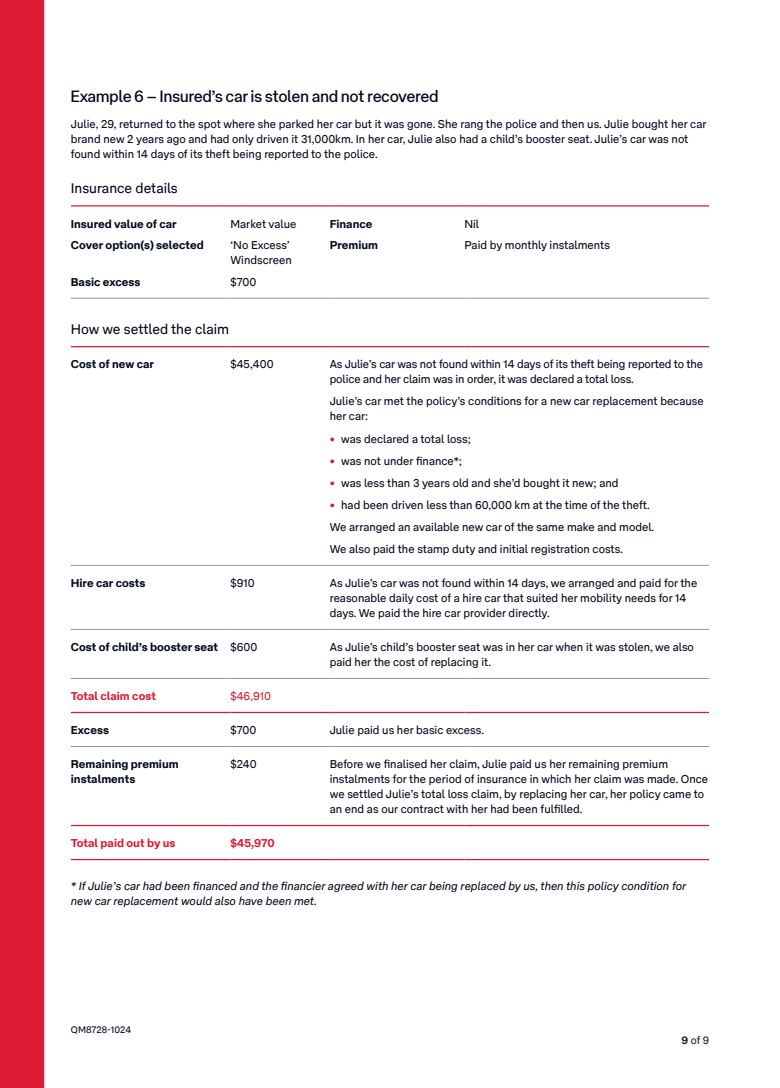
<style>
.page{position:relative;width:780px;height:1088px;background:#fff}
.page>*{position:absolute;margin:0;border:0;box-sizing:border-box;transform-origin:0 0}
.t1{font:16.25px "AP Type Pro Display";letter-spacing:.01em;color:#000a1d}
.t2{font:13.75px "AP Type Pro Text";color:#000a1d}
.t3{font:11.25px/15px "AP Type Pro Text";color:#000a1d}
.t4{font:700 11.25px "AP Type Pro Text";color:#000a1d}
.t5{font:italic 11.25px/15px "AP Type Pro Text";color:#000a1d}
.t6{font:700 11.25px "AP Type Pro Text";color:#dc1a32}
.t7{font:11.25px "AP Type Pro Text";color:#dc1a32}
.t8{font:10.62px "AP Type Pro Text";color:#231f20}
.t9{font:9.38px "AP Type Pro Text";color:#000a1d}
.s1{font-weight:700;font-size:12.5px;color:#dc1a32}
.s2{font-weight:400}
.s3{font-weight:700}
</style>
<div class="page">
<div style="left:0;top:0;width:44px;height:1088px;background:#dc1a32"></div>
<hr style="left:71px;top:859px;width:159px;height:1px;background:#dc1a32">
<hr style="left:230px;top:859px;width:100px;height:1px;background:#dc1a32">
<hr style="left:330px;top:859px;width:134px;height:1px;background:#dc1a32">
<hr style="left:464px;top:859px;width:245px;height:1px;background:#dc1a32">
<hr style="left:71px;top:825px;width:159px;height:1px;background:#dc1a32">
<hr style="left:230px;top:825px;width:100px;height:1px;background:#dc1a32">
<hr style="left:330px;top:825px;width:134px;height:1px;background:#dc1a32">
<hr style="left:464px;top:825px;width:245px;height:1px;background:#dc1a32">
<hr style="left:71px;top:712px;width:159px;height:1px;background:#dc1a32">
<hr style="left:230px;top:712px;width:100px;height:1px;background:#dc1a32">
<hr style="left:330px;top:712px;width:134px;height:1px;background:#dc1a32">
<hr style="left:464px;top:712px;width:245px;height:1px;background:#dc1a32">
<hr style="left:71px;top:346px;width:159px;height:1px;background:#dc1a32">
<hr style="left:230px;top:346px;width:100px;height:1px;background:#dc1a32">
<hr style="left:330px;top:346px;width:134px;height:1px;background:#dc1a32">
<hr style="left:464px;top:346px;width:245px;height:1px;background:#dc1a32">
<hr style="left:71px;top:205px;width:159px;height:1px;background:#dc1a32">
<hr style="left:230px;top:205px;width:100px;height:1px;background:#dc1a32">
<hr style="left:330px;top:205px;width:134px;height:1px;background:#dc1a32">
<hr style="left:464px;top:205px;width:245px;height:1px;background:#dc1a32">
<hr style="left:71px;top:298px;width:159px;height:1px;background:#939598">
<hr style="left:230px;top:298px;width:100px;height:1px;background:#939598">
<hr style="left:330px;top:298px;width:134px;height:1px;background:#939598">
<hr style="left:464px;top:298px;width:245px;height:1px;background:#939598">
<hr style="left:71px;top:746px;width:159px;height:1px;background:#939598">
<hr style="left:330px;top:746px;width:134px;height:1px;background:#939598">
<hr style="left:464px;top:746px;width:245px;height:1px;background:#939598">
<hr style="left:230px;top:746px;width:100px;height:1px;background:#939598">
<hr style="left:71px;top:678px;width:159px;height:1px;background:#939598">
<hr style="left:330px;top:678px;width:134px;height:1px;background:#939598">
<hr style="left:464px;top:678px;width:245px;height:1px;background:#939598">
<hr style="left:230px;top:678px;width:100px;height:1px;background:#939598">
<hr style="left:71px;top:629px;width:159px;height:1px;background:#939598">
<hr style="left:330px;top:629px;width:134px;height:1px;background:#939598">
<hr style="left:464px;top:629px;width:245px;height:1px;background:#939598">
<hr style="left:230px;top:629px;width:100px;height:1px;background:#939598">
<hr style="left:71px;top:565px;width:159px;height:1px;background:#939598">
<hr style="left:330px;top:565px;width:134px;height:1px;background:#939598">
<hr style="left:464px;top:565px;width:245px;height:1px;background:#939598">
<hr style="left:230px;top:565px;width:100px;height:1px;background:#939598">
<p class="t1" style="left:71px;top:83px;width:369px">Example 6 – Insured’s car is stolen and not recovered</p>
<p class="t3" style="left:71px;top:115px;width:637px">Julie, 29, returned to the spot where she parked her car but it was gone. She rang the police and then us. Julie bought her car brand new 2 years ago and had only driven it 31,000km. In her car, Julie also had a child’s booster seat. Julie’s car was not found within 14 days of its theft being reported to the police.</p>
<p class="t2" style="left:71px;top:177px;width:108px">Insurance details</p>
<p class="t4" style="left:71px;top:214px;width:107px">Insured value of car</p>
<p class="t3" style="left:230px;top:215px;width:68px">Market value</p>
<p class="t4" style="left:330px;top:214px;width:44px">Finance</p>
<p class="t3" style="left:464px;top:215px;width:16px">Nil</p>
<p class="t4" style="left:71px;top:236px;width:134px">Cover option(s) selected</p>
<p class="t3" style="left:230px;top:237px;width:63px">‘No Excess’<br>Windscreen</p>
<p class="t4" style="left:330px;top:236px;width:50px">Premium</p>
<p class="t3" style="left:464px;top:237px;width:147px">Paid by monthly instalments</p>
<p class="t4" style="left:71px;top:272px;width:71px">Basic excess</p>
<p class="t3" style="left:230px;top:273px;width:27px">$700</p>
<p class="t2" style="left:71px;top:318px;width:160px">How we settled the claim</p>
<p class="t4" style="left:71px;top:355px;width:85px">Cost of new car</p>
<p class="t3" style="left:230px;top:356px;width:45px">$45,400</p>
<p class="t3" style="left:330px;top:356px;width:375px">As Julie’s car was not found within 14 days of its theft being reported to the</p>
<p class="t3" style="left:330px;top:367px;width:375px;line-height:22.1px">police and her claim was in order, it was declared a total loss.<br>Julie’s car met the policy’s conditions for a new car replacement because</p>
<p class="t3" style="left:330px;top:408px;width:40px">her car:</p>
<p class="t3" style="left:330px;top:430px;width:143px"><span class="s1">•</span> was declared a total loss;</p>
<p class="t3" style="left:330px;top:452px;width:134px"><span class="s1">•</span> was not under finance*;</p>
<p class="t3" style="left:330px;top:474px;width:290px"><span class="s1">•</span> was less than 3 years old and she’d bought it new; and</p>
<p class="t3" style="left:330px;top:496px;width:321px"><span class="s1">•</span> had been driven less than 60,000 km at the time of the theft.</p>
<p class="t3" style="left:330px;top:515px;width:326px;line-height:22.1px">We arranged an available new car of the same make and model.<br>We also paid the stamp duty and initial registration costs.</p>
<p class="t4" style="left:71px;top:574px;width:76px">Hire car costs</p>
<p class="t3" style="left:230px;top:574px;width:26px">$910</p>
<p class="t3" style="left:330px;top:574px;width:369px">As Julie’s car was not found within 14 days, we arranged and paid for the reasonable daily cost of a hire car that suited her mobility needs for 14</p>
<p class="t3" style="left:330px;top:604px;width:221px">days. We paid the hire car provider directly.</p>
<p class="t4" style="left:71px;top:638px;width:188px">Cost of child’s booster seat <span class="s2">$600</span></p>
<p class="t3" style="left:330px;top:638px;width:366px">As Julie’s child’s booster seat was in her car when it was stolen, we also paid her the cost of replacing it.</p>
<h5 class="t6" style="left:71px;top:687px;width:87px">Total claim cost</h5>
<h5 class="t7" style="left:230px;top:687px;width:42px">$46,910</h5>
<p class="t4" style="left:71px;top:721px;width:40px">Excess</p>
<p class="t3" style="left:230px;top:721px;width:27px">$700</p>
<p class="t3" style="left:330px;top:721px;width:156px">Julie paid us her basic excess.</p>
<p class="t4" style="left:71px;top:755px;width:109px">Remaining premium</p>
<p class="t3" style="left:230px;top:755px;width:28px">$240</p>
<p class="t3" style="left:330px;top:755px;width:340px">Before we finalised her claim, Julie paid us her remaining premium</p>
<p class="t4" style="left:71px;top:770px;width:66px">instalments</p>
<p class="t3" style="left:330px;top:770px;width:380px">instalments for the period of insurance in which her claim was made. Once</p>
<p class="t3" style="left:330px;top:785px;width:376px">we settled Julie’s total loss claim, by replacing her car, her policy came to</p>
<p class="t3" style="left:330px;top:800px;width:254px">an end as our contract with her had been fulfilled.</p>
<h5 class="t6" style="left:71px;top:834px;width:106px">Total paid out by us</h5>
<h5 class="t6" style="left:230px;top:834px;width:46px">$45,970</h5>
<p class="t5" style="left:71px;top:877px;width:616px">* If Julie’s car had been financed and the financier agreed with her car being replaced by us, then this policy condition for new car replacement would also have been met.</p>
<p class="t9" style="left:71px;top:1022px;width:62px">QM8728-1024</p>
<p class="t8" style="left:681px;top:1031px;width:29px"><span class="s3">9</span> of 9</p>
</div>
